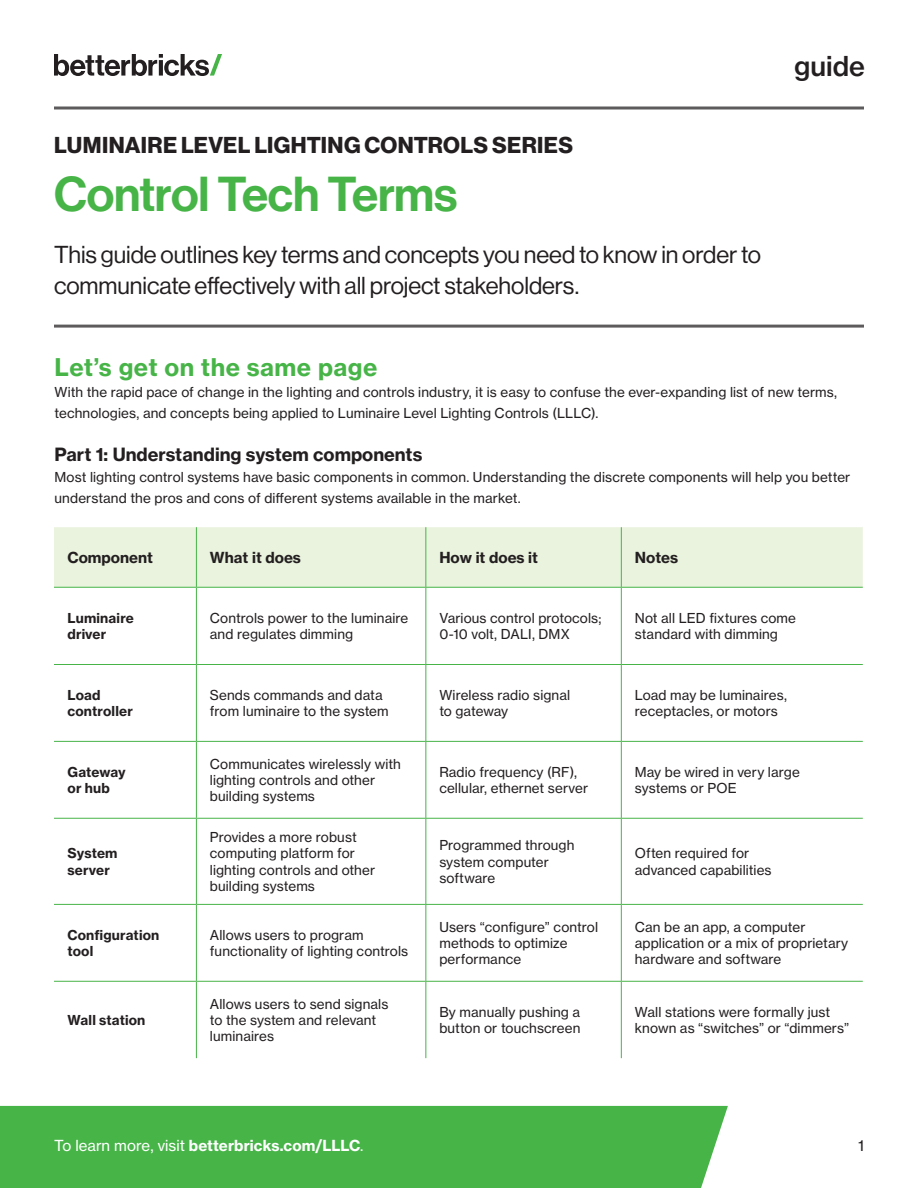
<style>
.page{position:relative;width:918px;height:1188px;background:#fff}
.page>*{position:absolute;margin:0;border:0;box-sizing:border-box;transform-origin:0 0}
.Whitepaper_Main_Header{font:48px "N Haas Grotesk DS Pro 65 Md";letter-spacing:-.005em;color:#47b448}
.t1{font:27px "N Haas Grotesk TX Pro 65 Md";color:#231f20}
.Whitepaper_Top_Text{font:24px/31.5px "N Haas Grotesk DS Pro 55 Rg";letter-spacing:-.005em;color:#231f20}
.Subhead-1{font:24px "N Haas Grotesk TX Pro 75 Bd";letter-spacing:.02em;color:#47b448}
.t2{font:22.5px "N Haas Grotesk DS Pro 75 Bd";letter-spacing:.02em;color:#231f20}
.Subhead-2{font:18px "N Haas Grotesk TX Pro 75 Bd";color:#231f20}
.t3{font:15px "N Haas Grotesk TX Pro 75 Bd";color:#fff}
.t4{font:15px "N Haas Grotesk TX Pro 75 Bd";color:#231f20}
.t5{font:15px "N Haas Grotesk TX Pro 55 Rg";color:#231f20}
.t6{font:13.5px/16.2px "N Haas Grotesk TX Pro 55 Rg";letter-spacing:.01em;color:#231f20}
.t7{font:13.5px/16.2px "N Haas Grotesk TX Pro 75 Bd";letter-spacing:.015em;color:#231f20}
.s1{font-family:"N Haas Grotesk TX Pro 55 Rg"}
</style>
<div class="page">
<svg style="left:54px;top:54px;width:168px;height:22px"></svg>
<svg style="left:54px;top:106px;width:810px;height:4px;background:#868484"></svg>
<hr style="left:54px;top:325px;width:810px;height:3px;background:#231f20">
<div style="left:0;top:1106px;width:728px;height:82px;background:#47b448"></div>
<div style="left:54px;top:527px;width:809px;height:60px;background:#eaf3de"></div>
<hr style="left:196px;top:527px;width:1px;height:60px;background:#47b448">
<hr style="left:425px;top:527px;width:1px;height:60px;background:#47b448">
<hr style="left:621px;top:527px;width:1px;height:60px;background:#47b448">
<hr style="left:196px;top:588px;width:1px;height:76px;background:#47b448">
<hr style="left:425px;top:588px;width:1px;height:76px;background:#47b448">
<hr style="left:621px;top:588px;width:1px;height:76px;background:#47b448">
<hr style="left:54px;top:664px;width:142px;height:1px;background:#47b448">
<hr style="left:196px;top:664px;width:230px;height:1px;background:#47b448">
<hr style="left:196px;top:665px;width:1px;height:76px;background:#47b448">
<hr style="left:426px;top:664px;width:195px;height:1px;background:#47b448">
<hr style="left:425px;top:665px;width:1px;height:76px;background:#47b448">
<hr style="left:621px;top:664px;width:242px;height:1px;background:#47b448">
<hr style="left:621px;top:665px;width:1px;height:76px;background:#47b448">
<hr style="left:54px;top:741px;width:142px;height:1px;background:#47b448">
<hr style="left:196px;top:741px;width:230px;height:1px;background:#47b448">
<hr style="left:196px;top:742px;width:1px;height:76px;background:#47b448">
<hr style="left:426px;top:741px;width:195px;height:1px;background:#47b448">
<hr style="left:425px;top:742px;width:1px;height:76px;background:#47b448">
<hr style="left:621px;top:741px;width:242px;height:1px;background:#47b448">
<hr style="left:621px;top:742px;width:1px;height:76px;background:#47b448">
<hr style="left:54px;top:818px;width:142px;height:1px;background:#47b448">
<hr style="left:196px;top:818px;width:230px;height:1px;background:#47b448">
<hr style="left:196px;top:819px;width:1px;height:85px;background:#47b448">
<hr style="left:426px;top:818px;width:195px;height:1px;background:#47b448">
<hr style="left:425px;top:819px;width:1px;height:85px;background:#47b448">
<hr style="left:621px;top:818px;width:242px;height:1px;background:#47b448">
<hr style="left:621px;top:819px;width:1px;height:85px;background:#47b448">
<hr style="left:54px;top:904px;width:142px;height:1px;background:#47b448">
<hr style="left:196px;top:904px;width:230px;height:1px;background:#47b448">
<hr style="left:196px;top:905px;width:1px;height:76px;background:#47b448">
<hr style="left:426px;top:904px;width:195px;height:1px;background:#47b448">
<hr style="left:425px;top:905px;width:1px;height:76px;background:#47b448">
<hr style="left:621px;top:904px;width:242px;height:1px;background:#47b448">
<hr style="left:621px;top:905px;width:1px;height:76px;background:#47b448">
<hr style="left:54px;top:981px;width:142px;height:1px;background:#47b448">
<hr style="left:196px;top:981px;width:230px;height:1px;background:#47b448">
<hr style="left:196px;top:982px;width:1px;height:76px;background:#47b448">
<hr style="left:426px;top:981px;width:195px;height:1px;background:#47b448">
<hr style="left:425px;top:982px;width:1px;height:76px;background:#47b448">
<hr style="left:621px;top:981px;width:242px;height:1px;background:#47b448">
<hr style="left:621px;top:982px;width:1px;height:76px;background:#47b448">
<hr style="left:54px;top:587px;width:142px;height:1px;background:#47b448">
<hr style="left:196px;top:587px;width:230px;height:1px;background:#47b448">
<hr style="left:426px;top:587px;width:195px;height:1px;background:#47b448">
<hr style="left:621px;top:587px;width:242px;height:1px;background:#47b448">
<p class="t2" style="left:54px;top:131px;width:520px">LUMINAIRE LEVEL LIGHTING CONTROLS SERIES</p>
<p class="Whitepaper_Main_Header" style="left:54px;top:166px;width:405px">Control Tech Terms</p>
<p class="Whitepaper_Top_Text" style="left:54px;top:239px;width:709px">This guide outlines key terms and concepts you need to know in order to communicate effectively with all project stakeholders.</p>
<p class="t1" style="left:794px;top:49px;width:72px">guide</p>
<p class="Subhead-1" style="left:55px;top:352px;width:324px">Let’s get on the same page</p>
<p class="t6" style="left:55px;top:382px;width:784px;line-height:21px">With the rapid pace of change in the lighting and controls industry, it is easy to confuse the ever-expanding list of new terms, technologies, and concepts being applied to Luminaire Level Lighting Controls (LLLC).</p>
<p class="Subhead-2" style="left:55px;top:443px;width:370px">Part 1: Understanding system components</p>
<p class="t6" style="left:55px;top:466px;width:797px;line-height:21px">Most lighting control systems have basic components in common. Understanding the discrete components will help you better understand the pros and cons of different systems available in the market.</p>
<p class="t4" style="left:68px;top:548px;width:87px">Component</p>
<p class="t4" style="left:210px;top:548px;width:93px">What it does</p>
<p class="t4" style="left:439px;top:548px;width:100px">How it does it</p>
<p class="t4" style="left:635px;top:548px;width:45px">Notes</p>
<p class="t7" style="left:68px;top:610px;width:68px">Luminaire driver</p>
<p class="t6" style="left:210px;top:610px;width:200px">Controls power to the luminaire and regulates dimming</p>
<p class="t6" style="left:439px;top:610px;width:164px">Various control protocols;<br>0-10 volt, DALI, DMX</p>
<p class="t6" style="left:635px;top:610px;width:163px">Not all LED fixtures come standard with dimming</p>
<p class="t7" style="left:68px;top:687px;width:67px">Load controller</p>
<p class="t6" style="left:210px;top:687px;width:180px">Sends commands and data from luminaire to the system</p>
<p class="t6" style="left:439px;top:687px;width:132px">Wireless radio signal to gateway</p>
<p class="t6" style="left:635px;top:687px;width:154px">Load may be luminaires, receptacles, or motors</p>
<p class="t7" style="left:68px;top:764px;width:60px">Gateway or hub</p>
<p class="t6" style="left:210px;top:756px;width:192px">Communicates wirelessly with lighting controls and other building systems</p>
<p class="t6" style="left:439px;top:764px;width:150px">Radio frequency (RF), cellular, ethernet server</p>
<p class="t6" style="left:635px;top:764px;width:166px">May be wired in very large systems or POE</p>
<p class="t7" style="left:68px;top:845px;width:52px">System server</p>
<p class="t6" style="left:210px;top:829px;width:167px">Provides a more robust computing platform for lighting controls and other building systems</p>
<p class="t6" style="left:439px;top:837px;width:137px">Programmed through system computer software</p>
<p class="t6" style="left:635px;top:845px;width:138px">Often required for advanced capabilities</p>
<p class="t7" style="left:68px;top:927px;width:93px">Configuration tool</p>
<p class="t6" style="left:210px;top:927px;width:200px">Allows users to program functionality of lighting controls</p>
<p class="t6" style="left:439px;top:919px;width:160px">Users “configure” control methods to optimize performance</p>
<p class="t6" style="left:635px;top:919px;width:215px">Can be an app, a computer application or a mix of proprietary hardware and software</p>
<p class="t7" style="left:68px;top:1012px;width:79px">Wall station</p>
<p class="t6" style="left:210px;top:996px;width:180px">Allows users to send signals to the system and relevant luminaires</p>
<p class="t6" style="left:439px;top:1004px;width:143px">By manually pushing a button or touchscreen</p>
<p class="t6" style="left:635px;top:1004px;width:216px">Wall stations were formally just known as “switches” or “dimmers”</p>
<p class="t3" style="left:54px;top:1136px;width:311px"><span class="s1">To learn more, visit</span> betterbricks.com/LLLC<span class="s1">.</span></p>
<p class="t5" style="left:858px;top:1137px;width:7px">1</p>
</div>
